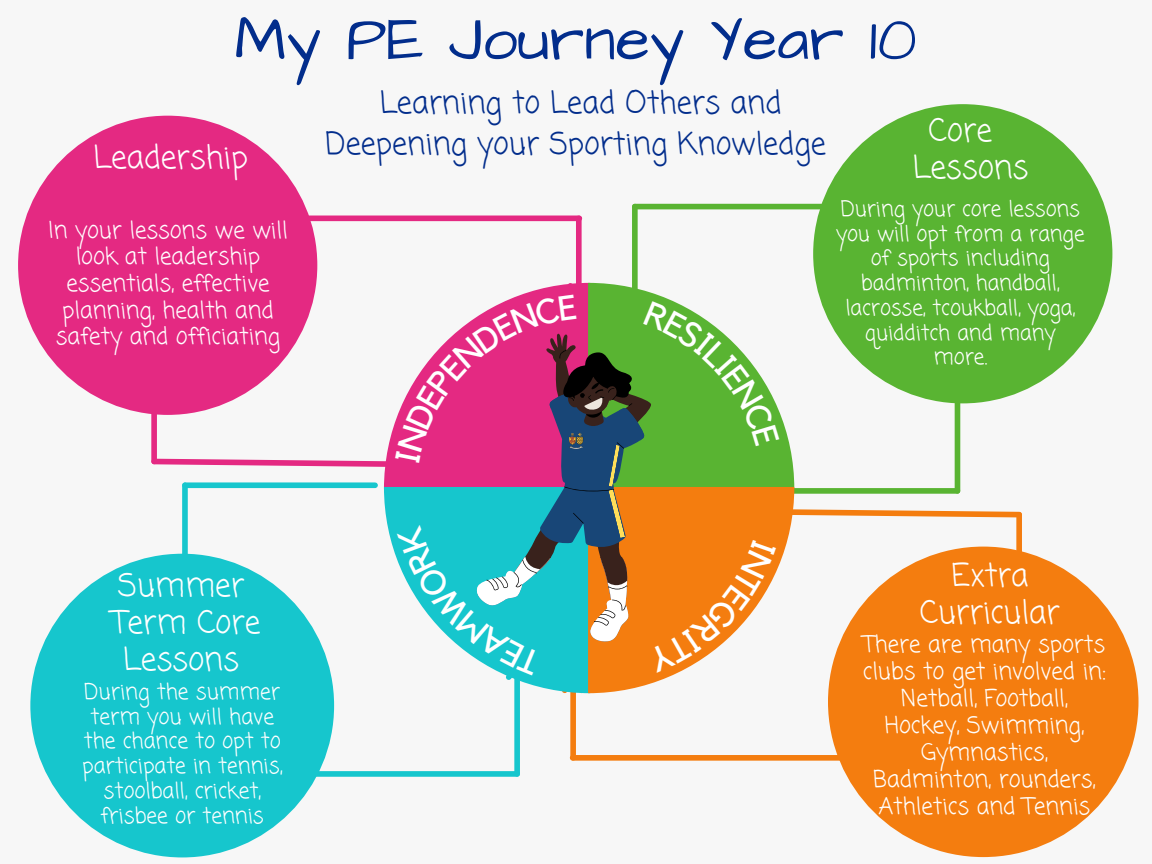
<style>
.page{position:relative;width:1152px;height:864px;background:#f7f7f7}
.page>*{position:absolute;margin:0;border:0;box-sizing:border-box;transform-origin:0 0}
.t1{font:63px "Architects Daughter";color:#022d8c}
.t2{font:31.5px/37.2px "Coming Soon";color:#fff;text-align:center}
.t3{font:30.45px/41.7px "Coming Soon";color:#022d8c;text-align:center}
.t4{font:23.1px/27px "Coming Soon";color:#fff;text-align:center}
.t5{font:21.6px/24.8px "Coming Soon";color:#fff;text-align:center}
.t6{font:21.3px/24.8px "Coming Soon";color:#fff;text-align:center}
</style>
<div class="page">
<div style="left:18px;top:116px;width:299px;height:299px;background:#e42982;border-radius:50%"></div>
<div style="left:813px;top:104px;width:299px;height:299px;background:#59b432;border-radius:50%"></div>
<div style="left:30px;top:554px;width:304px;height:303px;background:#16c6cd;border-radius:50%"></div>
<div style="left:828px;top:547px;width:310px;height:310px;background:#f47d0f;border-radius:50%"></div>
<div style="left:301px;top:216px;width:278px;height:5px;background:#e42982"></div>
<div style="left:576px;top:218px;width:6px;height:78px;background:#e42982"></div>
<div style="left:573px;top:755px;width:277px;height:6px;background:#f47d0f"></div>
<div style="left:570px;top:680px;width:6px;height:78px;background:#f47d0f"></div>
<div style="left:635px;top:204px;width:190px;height:5px;background:#59b432"></div>
<div style="left:632px;top:207px;width:6px;height:106px;background:#59b432"></div>
<div style="left:314px;top:771px;width:203px;height:6px;background:#16c6cd"></div>
<div style="left:514px;top:667px;width:6px;height:107px;background:#16c6cd"></div>
<svg style="left:138px;top:278px;width:897px;height:420px"></svg>
<h1 class="t1" style="left:234px;top:-3px;width:684px">My PE Journey Year 10</h1>
<h2 class="t2" style="left:94px;top:141px;width:156px">Leadership</h2>
<p class="t4" style="left:48px;top:218px;width:241px;line-height:26.5px">In your lessons we will look at leadership essentials, effective planning, health and safety and officiating</p>
<h3 class="t3" style="left:326px;top:83px;width:502px">Learning to Lead Others and<br>Deepening your Sporting Knowledge</h3>
<h2 class="t2" style="left:913px;top:114px;width:117px;text-align:left;text-indent:16px">Core<br>Lessons</h2>
<p class="t6" style="left:836px;top:198px;width:250px">During your core lessons you will opt from a range of sports including badminton, handball, lacrosse, tcoukball, yoga, quidditch and many more.</p>
<h2 class="t2" style="left:112px;top:569px;width:150px">Summer<br>Term Core<br>Lessons</h2>
<p class="t5" style="left:82px;top:681px;width:202px">During the summer term you will have the chance to opt to participate in tennis, stoolball, cricket, frisbee or tennis</p>
<h2 class="t2" style="left:920px;top:559px;width:141px">Extra<br>Curricular</h2>
<p class="t4" style="left:863px;top:633px;width:244px">There are many sports clubs to get involved in:<br>Netball, Football,<br>Hockey, Swimming,<br>Gymnastics,<br>Badminton, rounders,<br>Athletics and Tennis</p>
</div>
